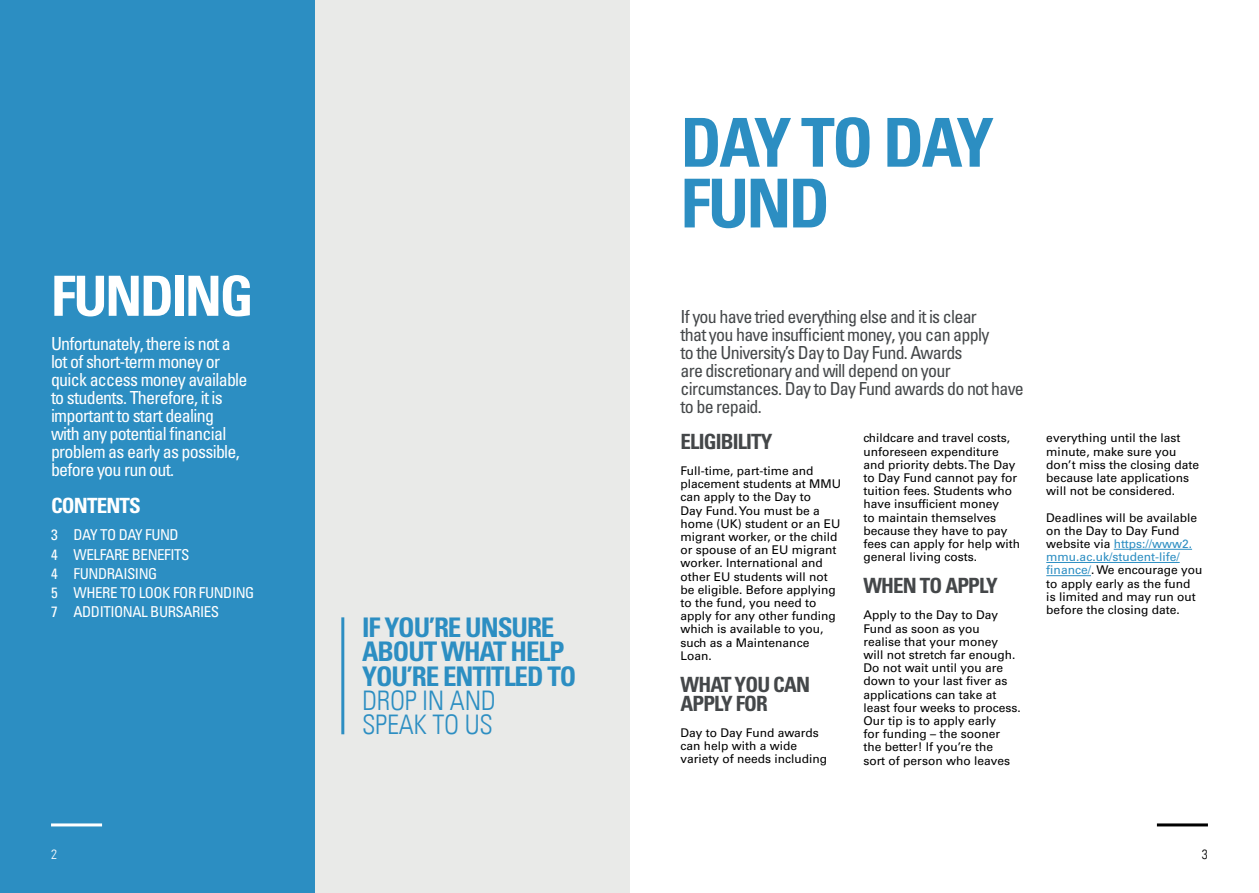
<style>
.page{position:relative;width:1259px;height:893px;background:#fff}
.page>*{position:absolute;margin:0;border:0;box-sizing:border-box;transform-origin:0 0}
.t1{font:700 condensed 67.5px/60.8px "Univers LT Pro";letter-spacing:-.04em;color:#2c8ec2}
.t2{font:700 condensed 55.5px "Univers LT Pro";letter-spacing:-.04em;color:#fff}
.t3{font:700 condensed 27px/24.3px "Univers LT Pro";letter-spacing:-.04em;color:#2c8ec2}
.t4{font:27px/24.3px "Univers Com 47 Light Cond";letter-spacing:-.01em;color:#2c8ec2}
.t5{font:700 condensed 21px/18.9px "Univers LT Pro";letter-spacing:-.04em;color:#444749}
.t6{font:700 condensed 21px "Univers LT Pro";letter-spacing:-.04em;color:#fff}
.t7{font:condensed 18px/18px "Univers LT Pro";letter-spacing:-.04em;color:#444749}
.t8{font:condensed 18px/18px "Univers LT Pro";letter-spacing:-.04em;color:#fff}
.t9{font:condensed 15px/19.2px "Univers LT Pro";letter-spacing:-.03em;color:#fff}
.t10{font:13.5px "Univers Com 47 Light Cond";color:#fff}
.t11{font:13.5px "Univers Com 47 Light Cond";color:#000}
.t12{font:12px/13.2px "Univers LT Std";color:#000}
.s1{color:#2c8ec2}
</style>
<div class="page">
<div style="left:315px;top:0;width:314px;height:893px;background:#e9eae8"></div>
<div style="left:0;top:0;width:315px;height:893px;background:#2c8ec2"></div>
<hr style="left:341px;top:617px;width:3px;height:117px;background:#2c8ec2">
<hr style="left:1113px;top:549px;width:79px;height:1px;background:#2c8ec2">
<hr style="left:1046px;top:562px;width:133px;height:1px;background:#2c8ec2">
<hr style="left:1046px;top:575px;width:45px;height:1px;background:#2c8ec2">
<hr style="left:1157px;top:823px;width:51px;height:3px;background:#000">
<hr style="left:51px;top:823px;width:51px;height:3px;background:#fff">
<h2 class="t2" style="left:51px;top:262px;width:204px">FUNDING</h2>
<h3 class="t8" style="left:51px;top:334px;width:198px">Unfortunately, there is not a lot of short-term money or quick access money available to students. Therefore, it is important to start dealing<br>with any potential financial problem as early as possible, before you run out.</h3>
<h3 class="t6" style="left:51px;top:492px;width:91px">CONTENTS</h3>
<p class="t9" style="left:51px;top:525px;width:205px">3 DAY TO DAY FUND<br>4 WELFARE BENEFITS<br>4 FUNDRAISING<br>5 WHERE TO LOOK FOR FUNDING<br>7 ADDITIONAL BURSARIES</p>
<h3 class="t3" style="left:362px;top:615px;width:216px">IF YOU’RE UNSURE<br>ABOUT WHAT HELP<br>YOU’RE ENTITLED TO</h3>
<h3 class="t4" style="left:362px;top:688px;width:135px">DROP IN AND<br>SPEAK TO US</h3>
<h1 class="t1" style="left:680px;top:112px;width:315px">DAY TO DAY<br>FUND</h1>
<p class="t7" style="left:680px;top:307px;width:345px">If you have tried everything else and it is clear<br>that you have insufficient money, you can apply<br>to the University’s Day to Day Fund. Awards<br>are discretionary and will depend on your circumstances. Day to Day Fund awards do not have to be repaid.</p>
<h3 class="t5" style="left:680px;top:432px;width:93px">ELIGIBILITY</h3>
<p class="t12" style="left:680px;top:464px;width:162px">Full-time, part-time and placement students at MMU can apply to the Day to<br>Day Fund. You must be a home (UK) student or an EU migrant worker, or the child or spouse of an EU migrant worker. International and other EU students will not be eligible. Before applying to the fund, you need to apply for any other funding which is available to you, such as a Maintenance<br>Loan.</p>
<h3 class="t5" style="left:680px;top:675px;width:131px">WHAT YOU CAN<br>APPLY FOR</h3>
<p class="t12" style="left:680px;top:726px;width:148px">Day to Day Fund awards can help with a wide variety of needs including</p>
<p class="t12" style="left:863px;top:432px;width:158px">childcare and travel costs, unforeseen expenditure and priority debts. The Day to Day Fund cannot pay for tuition fees. Students who have insufficient money<br>to maintain themselves because they have to pay fees can apply for help with general living costs.</p>
<h3 class="t5" style="left:863px;top:576px;width:136px">WHEN TO APPLY</h3>
<p class="t12" style="left:863px;top:608px;width:159px">Apply to the Day to Day<br>Fund as soon as you<br>realise that your money will not stretch far enough.<br>Do not wait until you are down to your last fiver as applications can take at least four weeks to process.<br>Our tip is to apply early<br>for funding – the sooner the better! If you’re the<br>sort of person who leaves</p>
<p class="t12" style="left:1046px;top:432px;width:154px">everything until the last minute, make sure you don’t miss the closing date because late applications will not be considered.</p>
<p class="t12" style="left:1046px;top:511px;width:158px">Deadlines will be available on the Day to Day Fund website via <span class="s1">https://www2. mmu.ac.uk/student-life/ finance/</span>. We encourage you to apply early as the fund is limited and may run out before the closing date.</p>
<p class="t10" style="left:51px;top:846px;width:7px">2</p>
<p class="t11" style="left:1202px;top:846px;width:7px">3</p>
</div>
